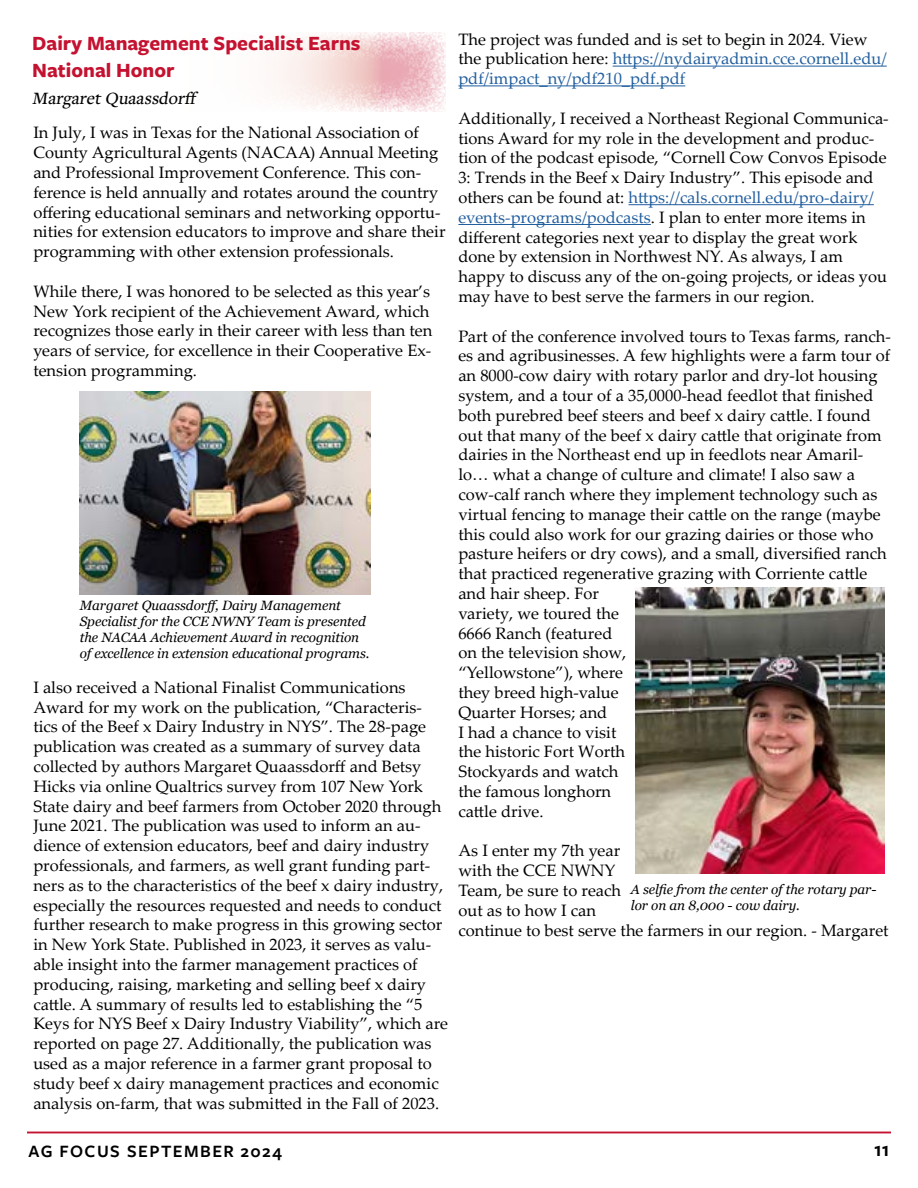
<style>
.page{position:relative;width:918px;height:1188px;background:#fff}
.page>*{position:absolute;margin:0;border:0;box-sizing:border-box;transform-origin:0 0}
.t1{font:700 21px/27px "Freight Sans Pro";color:#c41230}
.t2{font:600 21px "Freight Sans Pro";color:#000}
.t3{font:600 18px "Freight Sans Pro";letter-spacing:.08em;color:#000}
.t4{font:500 18px "Freight Text Pro";color:#000}
.t5{font:16.5px/19.8px "Palatino Linotype";color:#000}
.t6{font:16.5px/19.8px "Palatino Linotype";color:#215e9e}
.t7{font:italic 13.5px/16.2px "Georgia";letter-spacing:-.005em;color:#000}
.s1{color:#000}
.s2{color:#215e9e}
</style>
<div class="page">
<hr style="left:27px;top:1132px;width:864px;height:1px;background:#c41230">
<svg style="left:275px;top:33px;width:170px;height:78px"></svg>
<hr style="left:613px;top:66px;width:274px;height:1px;background:#215e9e">
<hr style="left:458px;top:85px;width:227px;height:1px;background:#215e9e">
<hr style="left:629px;top:204px;width:245px;height:1px;background:#215e9e">
<hr style="left:458px;top:224px;width:193px;height:1px;background:#215e9e">
<img style="left:80px;top:391px;width:290px;height:203px">
<img style="left:635px;top:588px;width:250px;height:286px">
<p class="t1" style="left:32px;top:29px;width:330px">Dairy Management Specialist Earns<br>National Honor</p>
<p class="t4" style="left:32px;top:86px;width:168px">Margaret Quaassdorff</p>
<p class="t5" style="left:33px;top:122px;width:414px">In July, I was in Texas for the National Association of County Agricultural Agents (NACAA) Annual Meeting and Professional Improvement Conference. This con&shy;ference is held annually and rotates around the country offering educational seminars and networking opportu&shy;nities for extension educators to improve and share their programming with other extension professionals.</p>
<p class="t5" style="left:33px;top:281px;width:401px">While there, I was honored to be selected as this year’s New York recipient of the Achievement Award, which recognizes those early in their career with less than ten years of service, for excellence in their Cooperative Ex&shy;tension programming.</p>
<p class="t7" style="left:80px;top:597px;width:291px">Margaret Quaassdorff, Dairy Management Specialist for the CCE NWNY Team is presented the NACAA Achievement Award in recognition of excellence in extension educational programs.</p>
<p class="t5" style="left:33px;top:677px;width:416px">I also received a National Finalist Communications Award for my work on the publication, “Characteris&shy;tics of the Beef x Dairy Industry in NYS”. The 28-page publication was created as a summary of survey data collected by authors Margaret Quaassdorff and Betsy Hicks via online Qualtrics survey from 107 New York State dairy and beef farmers from October 2020 through June 2021. The publication was used to inform an au&shy;dience of extension educators, beef and dairy industry professionals, and farmers, as well grant funding part&shy;ners as to the characteristics of the beef x dairy industry, especially the resources requested and needs to conduct further research to make progress in this growing sector in New York State. Published in 2023, it serves as valu&shy;able insight into the farmer management practices of producing, raising, marketing and selling beef x dairy cattle. A summary of results led to establishing the “5<br>Keys for NYS Beef x Dairy Industry Viability”, which are reported on page 27. Additionally, the publication was used as a major reference in a farmer grant proposal to study beef x dairy management practices and economic analysis on-farm, that was submitted in the Fall of 2023.</p>
<p class="t6" style="left:458px;top:28px;width:430px"><span class="s1">The project was funded and is set to begin in 2024. View the publication here:</span> https://nydairyadmin.cce.cornell.edu/ pdf/impact_ny/pdf210_pdf.pdf</p>
<p class="t5" style="left:458px;top:108px;width:432px">Additionally, I received a Northeast Regional Communica&shy;tions Award for my role in the development and produc&shy;tion of the podcast episode, “Cornell Cow Convos Episode 3: Trends in the Beef x Dairy Industry”. This episode and others can be found at: <span class="s2">https://cals.cornell.edu/pro-dairy/ events-programs/podcasts</span>. I plan to enter more items in different categories next year to display the great work done by extension in Northwest NY. As always, I am happy to discuss any of the on-going projects, or ideas you may have to best serve the farmers in our region.</p>
<p class="t5" style="left:458px;top:325px;width:434px">Part of the conference involved tours to Texas farms, ranch&shy;es and agribusinesses. A few highlights were a farm tour of an 8000-cow dairy with rotary parlor and dry-lot housing system, and a tour of a 35,0000-head feedlot that finished both purebred beef steers and beef x dairy cattle. I found out that many of the beef x dairy cattle that originate from dairies in the Northeast end up in feedlots near Amaril&shy;lo… what a change of culture and climate! I also saw a cow-calf ranch where they implement technology such as virtual fencing to manage their cattle on the range (maybe this could also work for our grazing dairies or those who pasture heifers or dry cows), and a small, diversified ranch that practiced regenerative grazing with Corriente cattle and hair sheep. For<br>variety, we toured the<br>6666 Ranch (featured<br>on the television show,<br>“Yellowstone”), where<br>they breed high-value<br>Quarter Horses; and<br>I had a chance to visit<br>the historic Fort Worth<br>Stockyards and watch<br>the famous longhorn<br>cattle drive.</p>
<p class="t5" style="left:458px;top:840px;width:432px">As I enter my 7th year<br>with the CCE NWNY<br>Team, be sure to reach<br>out as to how I can<br>continue to best serve the farmers in our region. - Margaret</p>
<p class="t7" style="left:631px;top:881px;width:247px">A selfie from the center of the rotary par&shy;lor on an 8,000 - cow dairy.</p>
<p class="t3" style="left:28px;top:1139px;width:255px">AG FOCUS SEPTEMBER 2024</p>
<p class="t2" style="left:874px;top:1135px;width:17px">11</p>
</div>
